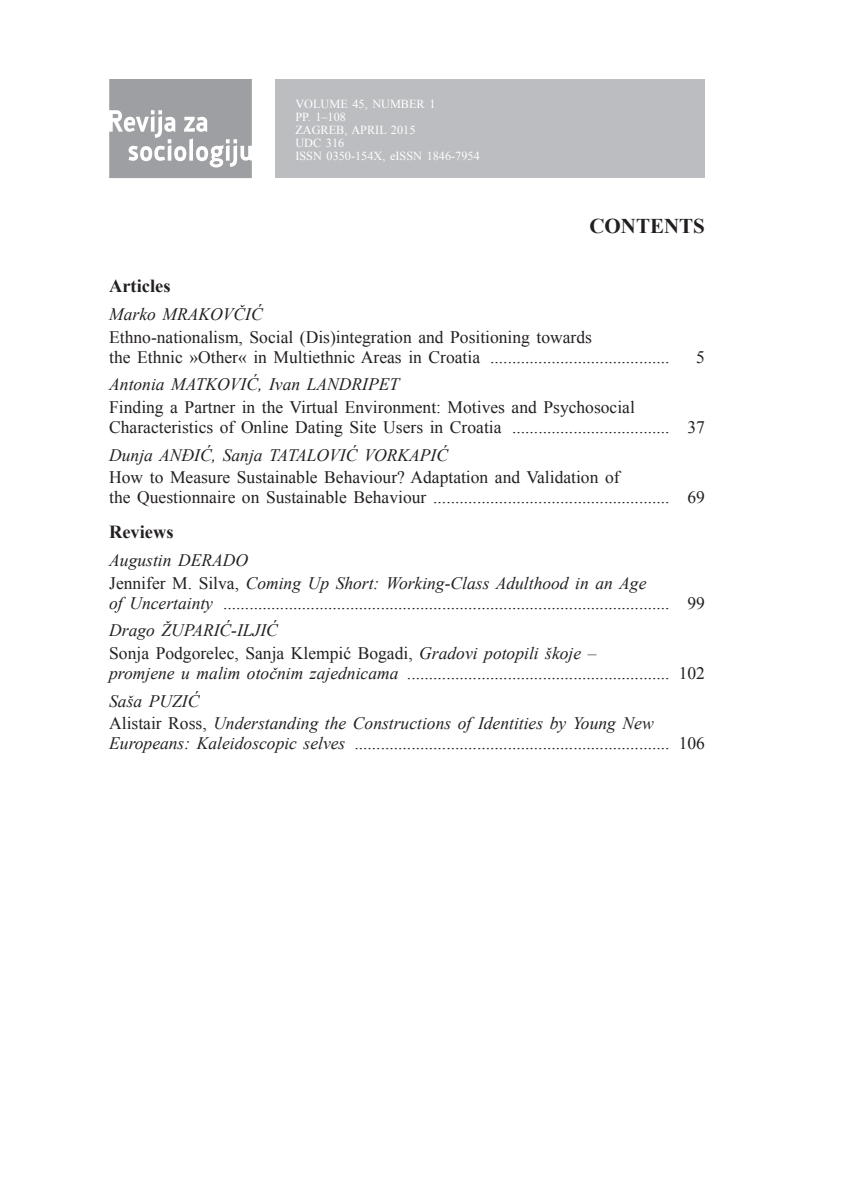
<style>
.page{position:relative;width:844px;height:1191px;background:#fff}
.page>*{position:absolute;margin:0;border:0;box-sizing:border-box;transform-origin:0 0}
.Sadr_Sadrzaj{font:700 21px "Times New Roman";color:#231f20}
.Sadr_Pdn{font:700 18.38px "Times New Roman";color:#231f20}
.Sadr_Naslov_teksta{font:17.5px/20.1px "Times New Roman";color:#231f20}
.Sadr_Ime{font:italic 17.5px "Times New Roman";color:#231f20}
.Godina_u_glavi{font:12.25px/13.1px "Times New Roman";color:#fff}
.s1{font-style:italic}
</style>
<div class="page">
<div style="left:275px;top:79px;width:429px;height:99px;background:#bcbdc0"></div>
<svg style="left:109px;top:79px;width:143px;height:99px;background:#abadaf"></svg>
<p class="Godina_u_glavi" style="left:295px;top:97px;width:186px">VOLUME 45, NUMBER 1<br>PP. 1–108<br>ZAGREB, APRIL 2015<br>UDC 316<br>ISSN 0350-154X, eISSN 1846-7954</p>
<p class="Sadr_Sadrzaj" style="left:589px;top:211px;width:117px">CONTENTS</p>
<p class="Sadr_Pdn" style="left:109px;top:273px;width:63px">Articles</p>
<p class="Sadr_Ime" style="left:109px;top:302px;width:155px">Marko MRAKOVČIĆ</p>
<p class="Sadr_Naslov_teksta" style="left:109px;top:326px;width:561px">Ethno-nationalism, Social (Dis)integration and Positioning towards<br>the Ethnic »Other« in Multiethnic Areas in Croatia .........................................</p>
<p class="Sadr_Naslov_teksta" style="left:696px;top:346px;width:10px">5</p>
<p class="Sadr_Ime" style="left:109px;top:372px;width:291px">Antonia MATKOVIĆ, Ivan LANDRIPET</p>
<p class="Sadr_Naslov_teksta" style="left:109px;top:397px;width:597px">Finding a Partner in the Virtual Environment: Motives and Psychosocial<br>Characteristics of Online Dating Site Users in Croatia .................................... 37</p>
<p class="Sadr_Ime" style="left:109px;top:443px;width:340px">Dunja ANĐIĆ, Sanja TATALOVIĆ VORKAPIĆ</p>
<p class="Sadr_Naslov_teksta" style="left:109px;top:467px;width:597px">How to Measure Sustainable Behaviour? Adaptation and Validation of<br>the Questionnaire on Sustainable Behaviour ...................................................... 69</p>
<p class="Sadr_Pdn" style="left:109px;top:519px;width:66px">Reviews</p>
<p class="Sadr_Ime" style="left:109px;top:548px;width:140px">Augustin DERADO</p>
<p class="Sadr_Naslov_teksta" style="left:109px;top:572px;width:597px">Jennifer M. Silva, <span class="s1">Coming Up Short: Working-Class Adulthood in an Age<br>of Uncertainty</span> ...................................................................................................... 99</p>
<p class="Sadr_Ime" style="left:109px;top:618px;width:170px">Drago ŽUPARIĆ-ILJIĆ</p>
<p class="Sadr_Naslov_teksta" style="left:109px;top:642px;width:597px">Sonja Podgorelec, Sanja Klempić Bogadi, <span class="s1">Gradovi potopili škoje –<br>promjene u malim otočnim zajednicama</span> ............................................................ 102</p>
<p class="Sadr_Ime" style="left:109px;top:688px;width:92px">Saša PUZIĆ</p>
<p class="Sadr_Naslov_teksta" style="left:109px;top:713px;width:597px">Alistair Ross, <span class="s1">Understanding the Constructions of Identities by Young New<br>Europeans: Kaleidoscopic selves</span> ........................................................................ 106</p>
</div>
